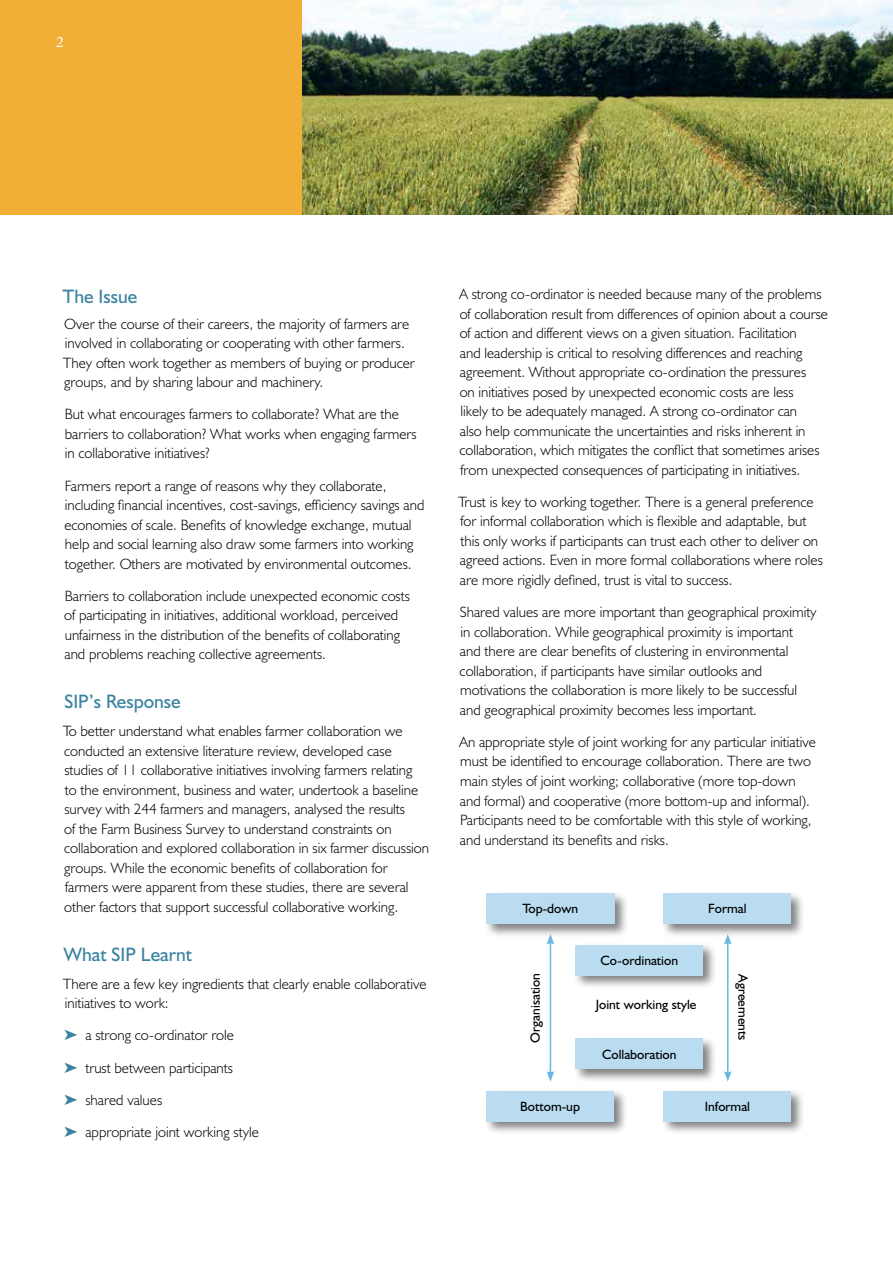
<style>
.page{position:relative;width:893px;height:1263px;background:#fff}
.page>*{position:absolute;margin:0;border:0;box-sizing:border-box;transform-origin:0 0}
.t1{font:19.5px "Humanist 521 BT";color:#3a83a0}
.t2{font:300 15px/19.5px "Humanist 521 BT";color:#000}
.t3{font:15px "Adobe Caslon Pro";color:#fff}
.t4{font:13.5px "Humanist 521 BT";color:#000}
.s1{color:#3a83a0}
</style>
<div class="page">
<div style="left:0;top:0;width:302px;height:214px;background:#f2af38"></div>
<img style="left:302px;top:0;width:591px;height:214px">
<div style="left:484px;top:891px;width:145px;height:47px;background:#000;opacity:.5"></div>
<div style="left:486px;top:893px;width:129px;height:31px;background:#badcf1"></div>
<div style="left:484px;top:1088px;width:144px;height:47px;background:#000;opacity:.5"></div>
<div style="left:486px;top:1091px;width:128px;height:30px;background:#badcf1"></div>
<div style="left:573px;top:943px;width:144px;height:47px;background:#000;opacity:.5"></div>
<div style="left:576px;top:945px;width:127px;height:30px;background:#badcf1"></div>
<div style="left:573px;top:1036px;width:144px;height:47px;background:#000;opacity:.5"></div>
<div style="left:576px;top:1038px;width:127px;height:31px;background:#badcf1"></div>
<div style="left:661px;top:891px;width:144px;height:47px;background:#000;opacity:.5"></div>
<div style="left:664px;top:893px;width:127px;height:31px;background:#badcf1"></div>
<div style="left:661px;top:1088px;width:144px;height:47px;background:#000;opacity:.5"></div>
<div style="left:664px;top:1091px;width:127px;height:30px;background:#badcf1"></div>
<hr style="left:550px;top:942px;width:1px;height:131px;background:#6bb6e3">
<svg style="left:547px;top:934px;width:7px;height:10px"></svg>
<svg style="left:547px;top:1071px;width:7px;height:11px"></svg>
<hr style="left:727px;top:942px;width:1px;height:131px;background:#6bb6e3">
<svg style="left:724px;top:934px;width:8px;height:10px"></svg>
<svg style="left:724px;top:1071px;width:8px;height:11px"></svg>
<p class="t3" style="left:56px;top:33px;width:9px">2</p>
<h1 class="t1" style="left:62px;top:284px;width:76px">The Issue</h1>
<p class="t2" style="left:63px;top:313px;width:354px">Over the course of their careers, the majority of farmers are involved in collaborating or cooperating with other farmers.<br>They often work together as members of buying or producer groups, and by sharing labour and machinery.</p>
<p class="t2" style="left:65px;top:404px;width:354px">But what encourages farmers to collaborate? What are the barriers to collaboration? What works when engaging farmers in collaborative initiatives?</p>
<p class="t2" style="left:64px;top:475px;width:362px">Farmers report a range of reasons why they collaborate, including financial incentives, cost-savings, efficiency savings and economies of scale. Benefits of knowledge exchange, mutual help and social learning also draw some farmers into working together. Others are motivated by environmental outcomes.</p>
<p class="t2" style="left:64px;top:586px;width:347px">Barriers to collaboration include unexpected economic costs of participating in initiatives, additional workload, perceived unfairness in the distribution of the benefits of collaborating and problems reaching collective agreements.</p>
<h1 class="t1" style="left:64px;top:690px;width:118px">SIP’s Response</h1>
<p class="t2" style="left:63px;top:721px;width:368px">To better understand what enables farmer collaboration we conducted an extensive literature review, developed case studies of 11 collaborative initiatives involving farmers relating<br>to the environment, business and water, undertook a baseline survey with 244 farmers and managers, analysed the results<br>of the Farm Business Survey to understand constraints on collaboration and explored collaboration in six farmer discussion groups. While the economic benefits of collaboration for farmers were apparent from these studies, there are several other factors that support successful collaborative working.</p>
<h1 class="t1" style="left:64px;top:942px;width:130px">What SIP Learnt</h1>
<p class="t2" style="left:63px;top:973px;width:365px">There are a few key ingredients that clearly enable collaborative initiatives to work:</p>
<p class="t2" style="left:64px;top:1019px;width:196px;line-height:32.2px"><span class="s1">➤</span> a strong co-ordinator role<br><span class="s1">➤</span> trust between participants<br><span class="s1">➤</span> shared values<br><span class="s1">➤</span> appropriate joint working style</p>
<p class="t2" style="left:459px;top:284px;width:370px">A strong co-ordinator is needed because many of the problems of collaboration result from differences of opinion about a course of action and different views on a given situation. Facilitation<br>and leadership is critical to resolving differences and reaching agreement. Without appropriate co-ordination the pressures<br>on initiatives posed by unexpected economic costs are less<br>likely to be adequately managed. A strong co-ordinator can<br>also help communicate the uncertainties and risks inherent in collaboration, which mitigates the conflict that sometimes arises from unexpected consequences of participating in initiatives.</p>
<p class="t2" style="left:458px;top:492px;width:366px">Trust is key to working together. There is a general preference for informal collaboration which is flexible and adaptable, but this only works if participants can trust each other to deliver on agreed actions. Even in more formal collaborations where roles are more rigidly defined, trust is vital to success.</p>
<p class="t2" style="left:460px;top:602px;width:358px">Shared values are more important than geographical proximity in collaboration. While geographical proximity is important and there are clear benefits of clustering in environmental collaboration, if participants have similar outlooks and motivations the collaboration is more likely to be successful and geographical proximity becomes less important.</p>
<p class="t2" style="left:459px;top:732px;width:358px">An appropriate style of joint working for any particular initiative must be identified to encourage collaboration. There are two main styles of joint working; collaborative (more top-down and formal) and cooperative (more bottom-up and informal).<br>Participants need to be comfortable with this style of working, and understand its benefits and risks.</p>
<p class="t4" style="left:523px;top:900px;width:57px">Top-down</p>
<p class="t4" style="left:601px;top:952px;width:79px">Co-ordination</p>
<p class="t4" style="left:708px;top:900px;width:40px">Formal</p>
<p class="t4" style="left:527px;top:1042px;width:71px;rotate:-90deg">Organisation</p>
<p class="t4" style="left:751px;top:974px;width:68px;rotate:90deg">Agreements</p>
<p class="t4" style="left:596px;top:996px;width:102px">Joint working style</p>
<p class="t4" style="left:520px;top:1098px;width:61px">Bottom-up</p>
<p class="t4" style="left:602px;top:1046px;width:76px">Collaboration</p>
<p class="t4" style="left:705px;top:1098px;width:47px">Informal</p>
</div>
